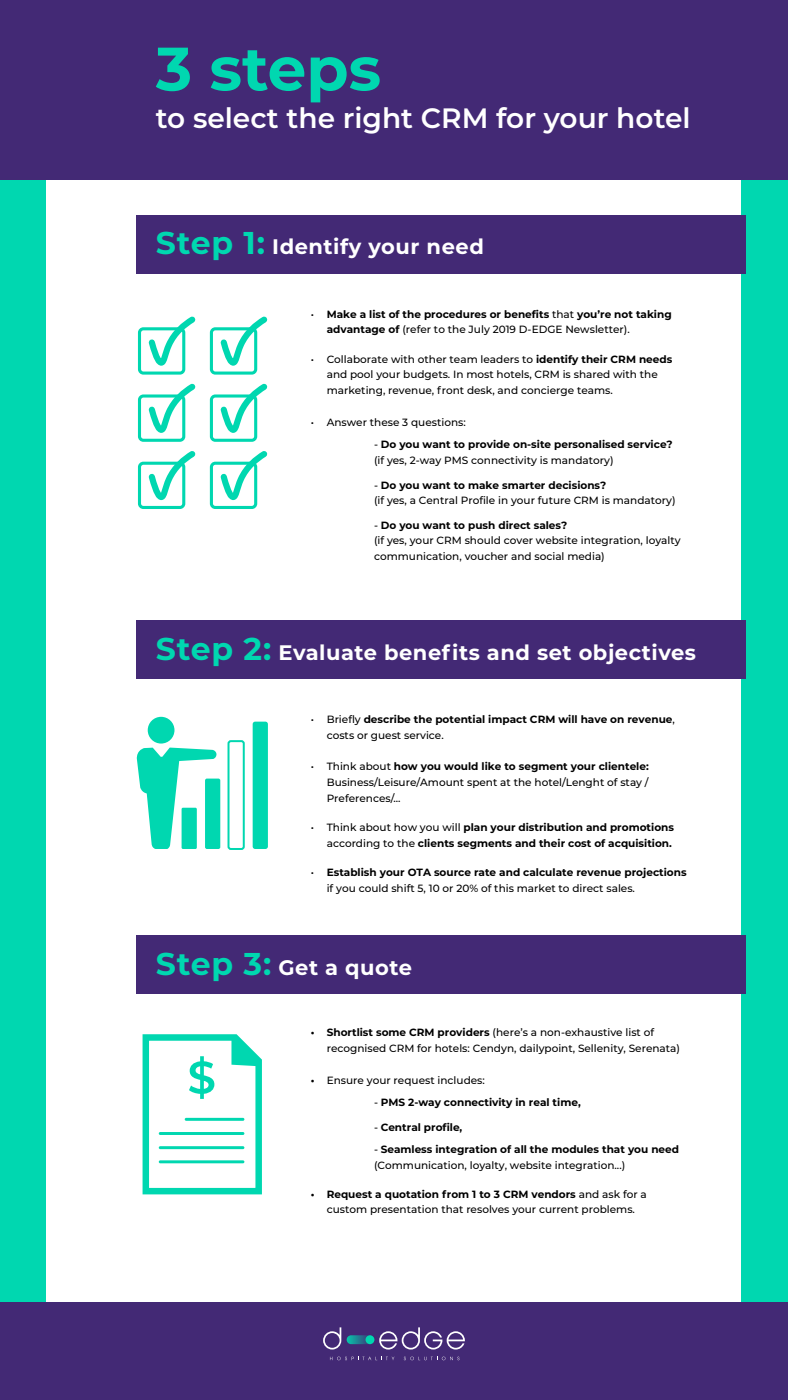
<style>
.page{position:relative;width:788px;height:1400px;background:#00d7b0}
.page>*{position:absolute;margin:0;border:0;box-sizing:border-box;transform-origin:0 0}
.t1{font:700 61.25px "Montserrat";color:#00d7b0}
.t2{font:600 28px "Montserrat";color:#fff}
.t3{font:700 21px "Montserrat";letter-spacing:.025em;color:#fff}
.t4{font:500 10.5px/15.8px "Montserrat";color:#000}
.t5{font:700 10.5px/15.8px "Montserrat";color:#000}
.s1{font-size:31.5px;color:#00d7b0}
.s2{font-weight:500}
.s3{font-weight:700}
</style>
<div class="page">
<div style="left:46px;top:149px;width:694px;height:1243px;background:#fff"></div>
<div style="left:0;top:0;width:788px;height:179px;background:#432975"></div>
<div style="left:136px;top:215px;width:610px;height:58px;background:#432975"></div>
<div style="left:136px;top:620px;width:610px;height:59px;background:#432975"></div>
<div style="left:136px;top:936px;width:610px;height:58px;background:#432975"></div>
<div style="left:0;top:1303px;width:788px;height:97px;background:#432975"></div>
<div style="left:138px;top:327px;width:47px;height:48px;border:3px solid #00d7b0;border-radius:4px"></div>
<svg style="left:144px;top:316px;width:52px;height:52px"></svg>
<div style="left:210px;top:327px;width:47px;height:48px;border:3px solid #00d7b0;border-radius:4px"></div>
<svg style="left:216px;top:316px;width:52px;height:52px"></svg>
<svg style="left:148px;top:383px;width:48px;height:52px"></svg>
<div style="left:138px;top:394px;width:47px;height:48px;border:3px solid #00d7b0;border-radius:4px"></div>
<div style="left:210px;top:394px;width:47px;height:48px;border:3px solid #00d7b0;border-radius:4px"></div>
<svg style="left:216px;top:383px;width:52px;height:52px"></svg>
<div style="left:138px;top:462px;width:47px;height:47px;border:3px solid #00d7b0;border-radius:4px"></div>
<svg style="left:144px;top:451px;width:52px;height:52px"></svg>
<div style="left:210px;top:462px;width:47px;height:47px;border:3px solid #00d7b0;border-radius:4px"></div>
<svg style="left:216px;top:451px;width:52px;height:52px"></svg>
<svg style="left:137px;top:748px;width:80px;height:101px"></svg>
<div style="left:148px;top:717px;width:26px;height:27px;background:#00d7b0;border-radius:50%"></div>
<div style="left:227px;top:740px;width:18px;height:110px;border:2px solid #00d7b0;border-radius:2px"></div>
<div style="left:253px;top:722px;width:15px;height:127px;background:#00d7b0;border-radius:3px"></div>
<div style="left:205px;top:779px;width:15px;height:70px;background:#00d7b0;border-radius:2px"></div>
<div style="left:181px;top:808px;width:16px;height:41px;background:#00d7b0"></div>
<svg style="left:142px;top:1034px;width:120px;height:161px"></svg>
<hr style="left:185px;top:1118px;width:59px;height:3px;background:#00d7b0">
<hr style="left:159px;top:1132px;width:85px;height:3px;background:#00d7b0">
<hr style="left:159px;top:1146px;width:85px;height:3px;background:#00d7b0">
<hr style="left:159px;top:1160px;width:85px;height:3px;background:#00d7b0">
<svg style="left:330px;top:1357px;width:64px;height:3px"></svg>
<svg style="left:404px;top:1357px;width:55px;height:3px"></svg>
<svg style="left:323px;top:1327px;width:18px;height:23px"></svg>
<svg style="left:379px;top:1327px;width:86px;height:23px"></svg>
<svg style="left:346px;top:1335px;width:28px;height:9px"></svg>
<div style="left:365px;top:1335px;width:9px;height:9px;background:#00d7b0;border-radius:50%"></div>
<p class="t1" style="left:156px;top:25px;width:227px">3 steps</p>
<p class="t2" style="left:156px;top:98px;width:536px">to select the right CRM for your hotel</p>
<p class="t3" style="left:156px;top:232px;width:329px"><span class="s1">Step 1:</span> Identify your need</p>
<p class="t5" style="left:327px;top:306px;width:346px;text-indent:-16px"><span class="s2">•</span> Make a list of the procedures or benefits <span class="s2">that</span> you’re not taking advantage of <span class="s2">(refer to the July 2019 D-EDGE Newsletter).</span></p>
<p class="t4" style="left:327px;top:351px;width:347px;text-indent:-16px">• Collaborate with other team leaders to <span class="s3">identify their CRM needs </span>and pool your budgets. In most hotels, CRM is shared with the marketing, revenue, front desk, and concierge teams.</p>
<p class="t4" style="left:311px;top:414px;width:156px">• Answer these 3 questions:</p>
<p class="t5" style="left:374px;top:436px;width:300px;line-height:15.2px"><span class="s2">-</span> Do you want to provide on-site personalised service? <span class="s2">(if yes, 2-way PMS connectivity is mandatory)</span></p>
<p class="t4" style="left:374px;top:477px;width:303px">- <span class="s3">Do you want to make smarter decisions?<br></span>(if yes, a Central Profile in your future CRM is mandatory)</p>
<p class="t4" style="left:374px;top:517px;width:308px;line-height:15.2px">- <span class="s3">Do you want to push direct sales?<br></span>(if yes, your CRM should cover website integration, loyalty</p>
<p class="t4" style="left:374px;top:548px;width:232px">communication, voucher and social media)</p>
<p class="t3" style="left:156px;top:637px;width:541px"><span class="s1">Step 2:</span> Evaluate benefits and set objectives</p>
<p class="t5" style="left:327px;top:711px;width:350px;text-indent:-16px"><span class="s2">• Briefly</span> describe the potential impact CRM will have on revenue<span class="s2">, costs or guest service.</span></p>
<p class="t4" style="left:327px;top:757px;width:323px;line-height:16px;text-align:justify;text-indent:-16px">• Think about <span class="s3">how you would like to segment your clientele:<br></span>Business/Leisure/Amount spent at the hotel/Lenght of stay / Preferences/...</p>
<p class="t5" style="left:311px;top:819px;width:364px;text-align:right"><span class="s2">• Think about how you will</span> plan your distribution and promotions <span class="s2">according to the</span> clients segments and their cost of acquisition.</p>
<p class="t5" style="left:327px;top:864px;width:361px;text-indent:-16px"><span class="s2">•</span> Establish your OTA source rate and calculate revenue projections <span class="s2">if you could shift 5, 10 or 20% of this market to direct sales.</span></p>
<p class="t3" style="left:156px;top:952px;width:258px"><span class="s1">Step 3:</span> Get a quote</p>
<p class="t4" style="left:327px;top:1024px;width:355px;text-indent:-16px"><span class="s3">• Shortlist some CRM providers</span> (here’s a non-exhaustive list of recognised CRM for hotels: Cendyn, dailypoint, Sellenity, Serenata)</p>
<p class="t4" style="left:311px;top:1072px;width:175px"><span class="s3">•</span> Ensure your request includes:</p>
<p class="t5" style="left:374px;top:1094px;width:208px"><span class="s2">-</span> PMS 2-way connectivity in real time,</p>
<p class="t5" style="left:374px;top:1119px;width:90px"><span class="s2">-</span> Central profile,</p>
<p class="t4" style="left:374px;top:1141px;width:306px">- <span class="s3">Seamless integration of all the modules that you need </span>(Communication, loyalty, website integration...)</p>
<p class="t4" style="left:311px;top:1186px;width:337px;line-height:15.2px;text-align:center"><span class="s3">• Request a quotation from 1 to 3 CRM vendors</span> and ask for a custom presentation that resolves your current problems.</p>
</div>
